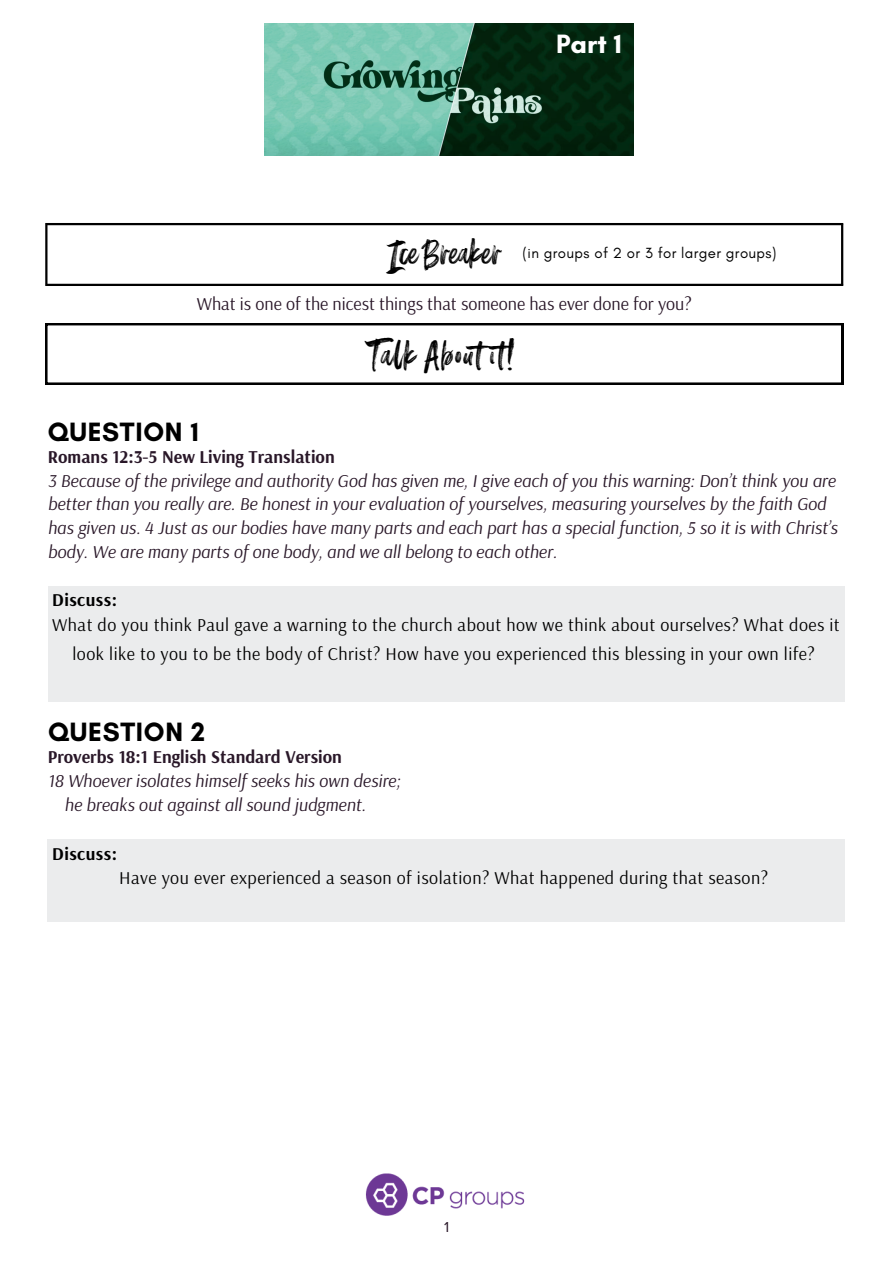
<style>
.page{position:relative;width:894px;height:1264px;background:#fff}
.page>*{position:absolute;margin:0;border:0;box-sizing:border-box;transform-origin:0 0}
.t1{font:45px "Insta Love Brush";letter-spacing:.045em;color:#000}
.t2{font:45px "Insta Love Brush";color:#000}
.t3{font:700 27px "Glacial Indifference";letter-spacing:.025em;color:#000}
.t4{font:700 27px "Glacial Indifference";color:#fff}
.t5{font:italic 18px/23.7px "Arsenal";color:#291728}
.t6{font:18px/29.2px "Arsenal";letter-spacing:.025em;color:#000;text-align:center}
.t7{font:700 18px "Arsenal";color:#291728}
.t8{font:18px "Arsenal";color:#291728}
.t9{font:700 18px "Arsenal";letter-spacing:.025em;color:#000}
.t10{font:15px "Glacial Indifference";letter-spacing:.025em;color:#000}
.t11{font:15px "Proxima Nova";color:#291728}
</style>
<div class="page">
<hr style="left:45px;top:225px;width:2px;height:59px;background:#000">
<hr style="left:840px;top:225px;width:3px;height:59px;background:#000">
<hr style="left:45px;top:223px;width:798px;height:2px;background:#000">
<hr style="left:45px;top:284px;width:798px;height:2px;background:#000">
<img style="left:365px;top:1173px;width:160px;height:43px">
<svg style="left:45px;top:323px;width:798px;height:62px"></svg>
<div style="left:48px;top:586px;width:796px;height:115px;background:#ebeced"></div>
<div style="left:48px;top:839px;width:796px;height:83px;background:#ebeced"></div>
<img style="left:264px;top:23px;width:369px;height:133px">
<h2 class="t4" style="left:556px;top:27px;width:67px">Part 1</h2>
<h1 class="t2" style="left:388px;top:230px;width:113px">Ice Breaker</h1>
<p class="t10" style="left:522px;top:244px;width:255px">(in groups of 2 or 3 for larger groups)</p>
<p class="t8" style="left:197px;top:291px;width:496px">What is one of the nicest things that someone has ever done for you?</p>
<h2 class="t3" style="left:48px;top:415px;width:152px">QUESTION 1</h2>
<h1 class="t1" style="left:371px;top:332px;width:147px">Talk About it!</h1>
<p class="t7" style="left:48px;top:444px;width:288px">Romans 12:3-5 New Living Translation</p>
<p class="t5" style="left:48px;top:469px;width:791px">3 Because of the privilege and authority God has given me, I give each of you this warning: Don’t think you are better than you really are. Be honest in your evaluation of yourselves, measuring yourselves by the faith God has given us. 4 Just as our bodies have many parts and each part has a special function, 5 so it is with Christ’s body. We are many parts of one body, and we all belong to each other.</p>
<p class="t9" style="left:52px;top:587px;width:66px">Discuss:</p>
<p class="t6" style="left:52px;top:610px;width:788px">What do you think Paul gave a warning to the church about how we think about ourselves? What does it look like to you to be the body of Christ? How have you experienced this blessing in your own life?</p>
<h2 class="t3" style="left:48px;top:715px;width:158px">QUESTION 2</h2>
<p class="t7" style="left:48px;top:744px;width:296px">Proverbs 18:1 English Standard Version</p>
<p class="t5" style="left:65px;top:769px;width:337px;text-indent:-17px">18 Whoever isolates himself seeks his own desire; he breaks out against all sound judgment.</p>
<p class="t9" style="left:52px;top:840px;width:66px">Discuss:</p>
<p class="t6" style="left:119px;top:863px;width:650px">Have you ever experienced a season of isolation? What happened during that season?</p>
<p class="t11" style="left:444px;top:1216px;width:7px">1</p>
</div>
